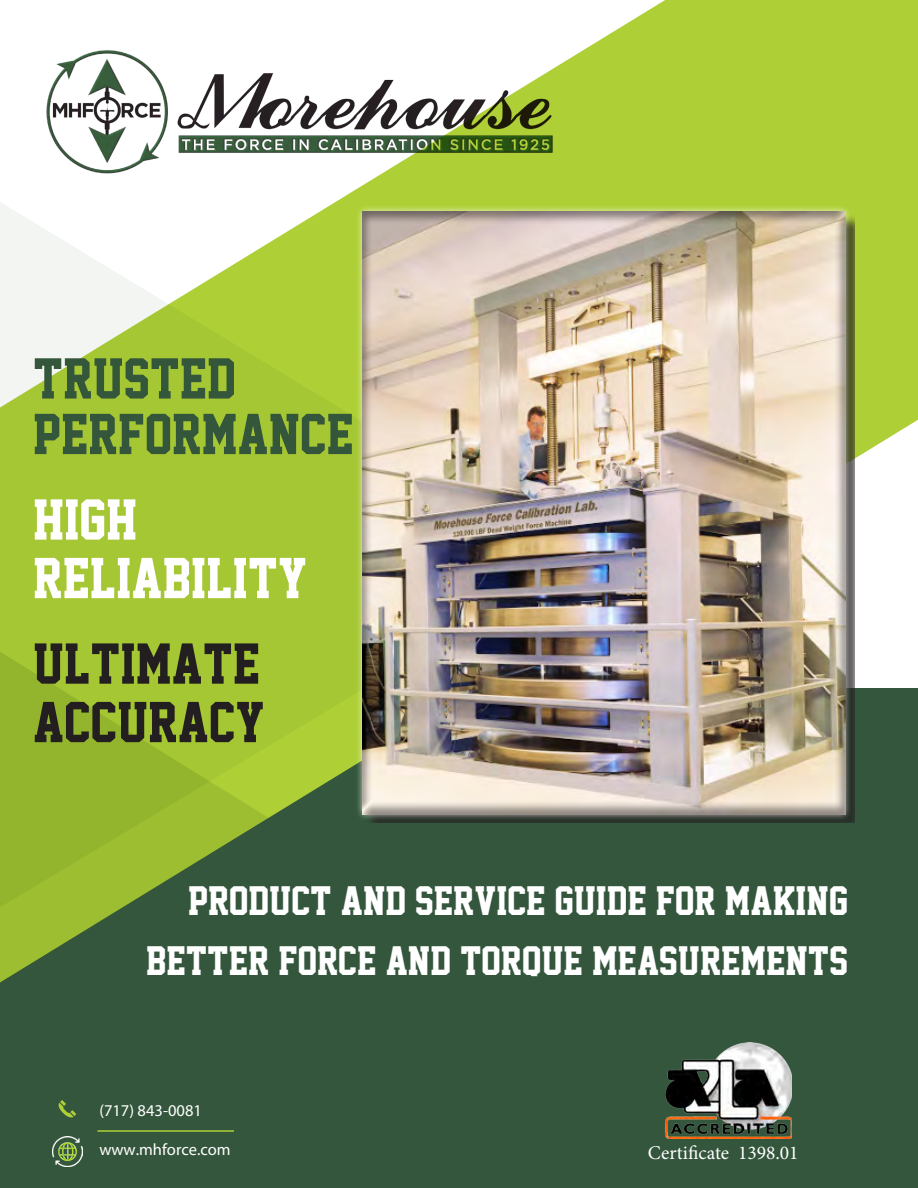
<style>
.page{position:relative;width:918px;height:1188px;background:#fff}
.page>*{position:absolute;margin:0;border:0;box-sizing:border-box;transform-origin:0 0}
.t1{font:52.5px "Superstar M54";color:#34563b}
.t2{font:52.5px "Superstar M54";color:#231f20}
.t3{font:52.5px "Superstar M54";color:#fff}
.Body_copy{font:37.5px "Superstar M54";color:#fff}
.t4{font:19.5px "Minion Pro";color:#fff}
.Body_copy-2{font:16.5px "Myriad Pro";color:#fff}
</style>
<div class="page">
<div style="left:0;top:688px;width:918px;height:500px;background:#34563c"></div>
<img style="left:53px;top:1137px;width:30px;height:30px">
<svg style="left:58px;top:1100px;width:18px;height:18px"></svg>
<svg style="left:583px;top:0;width:335px;height:50px;background:#b8d54e"></svg>
<div style="left:342px;top:50px;width:576px;height:409px;background:#aed036"></div>
<svg style="left:0;top:198px;width:585px;height:620px;fill:#a5c733"></svg>
<div style="left:355px;top:205px;width:497px;height:616px;background:#fff;opacity:.75"></div>
<div style="left:361px;top:210px;width:485px;height:605px;background:#231f20;opacity:.5"></div>
<img style="left:46px;top:50px;width:509px;height:126px">
<img style="left:665px;top:1042px;width:127px;height:97px">
<svg style="left:0;top:647px;width:269px;height:336px"></svg>
<hr style="left:98px;top:1130px;width:136px;height:2px;background:#aed036">
<h3 class="t1" style="left:33px;top:350px;width:204px">TRUSTED</h3>
<h3 class="t1" style="left:33px;top:405px;width:322px">PERFORMANCE</h3>
<h3 class="t3" style="left:33px;top:491px;width:106px">HIGH</h3>
<h3 class="t3" style="left:33px;top:549px;width:276px">RELIABILITY</h3>
<h3 class="t2" style="left:33px;top:635px;width:228px">ULTIMATE</h3>
<h3 class="t2" style="left:33px;top:693px;width:233px">ACCURACY</h3>
<p class="Body_copy" style="left:188px;top:880px;width:661px">PRODUCT AND SERVICE GUIDE FOR MAKING</p>
<p class="Body_copy" style="left:146px;top:940px;width:703px">BETTER FORCE AND TORQUE MEASUREMENTS</p>
<p class="Body_copy-2" style="left:99px;top:1101px;width:104px">(717) 843-0081</p>
<p class="Body_copy-2" style="left:99px;top:1140px;width:133px">www.mhforce.com</p>
<h3 class="t4" style="left:648px;top:1140px;width:152px">Certificate 1398.01</h3>
</div>
